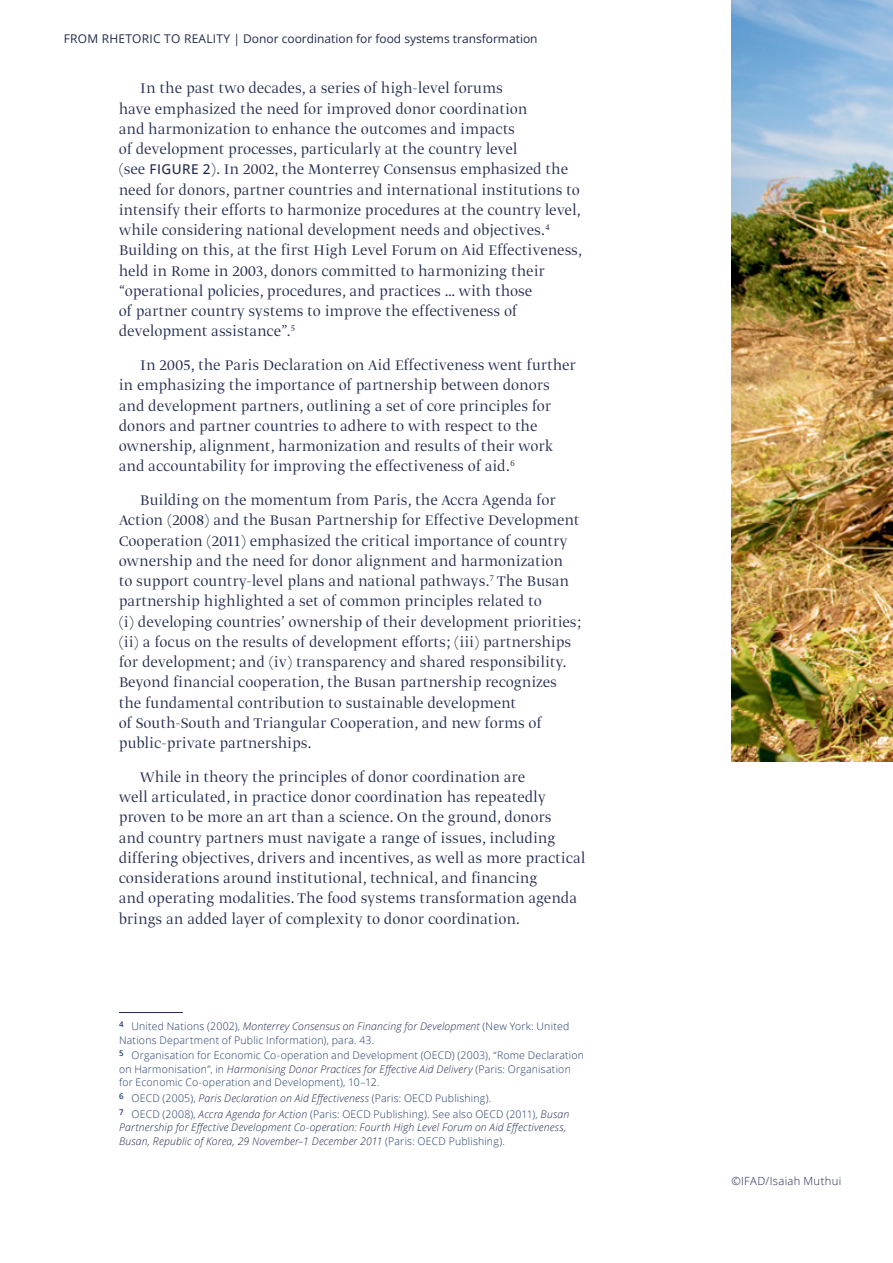
<style>
.page{position:relative;width:893px;height:1263px;background:#fff}
.page>*{position:absolute;margin:0;border:0;box-sizing:border-box;transform-origin:0 0}
.t1{font:300 16.5px/20.2px "Greta Display Std";letter-spacing:.03em;color:#20284d}
.t2{font:12px "Open Sans";color:#20284d}
.t3{font:300 11.25px "Open Sans";letter-spacing:.025em;color:#20284d}
.t4{font:300 10.5px/13.5px "Open Sans";letter-spacing:.02em;color:#1f3767}
.t5{font:italic 300 10.5px/13.5px "Open Sans";letter-spacing:.015em;color:#20284d}
.s1{font-family:"Open Sans";font-weight:500;font-size:13.5px}
.s2{font-style:italic;color:#20284d}
.s3{font-style:normal;color:#1f3767}
</style>
<div class="page">
<hr style="left:119px;top:1012px;width:64px;height:1px;background:#20284d">
<img style="left:731px;top:0;width:162px;height:762px">
<p class="t2" style="left:64px;top:30px;width:475px">FROM RHETORIC TO REALITY | Donor coordination for food systems transformation</p>
<p class="t1" style="left:119px;top:79px;width:465px;text-indent:21px">In the past two decades, a series of high-level forums<br>have emphasized the need for improved donor coordination<br>and harmonization to enhance the outcomes and impacts<br>of development processes, particularly at the country level<br>(see <span class="s1">FIGURE 2</span>). In 2002, the Monterrey Consensus emphasized the need for donors, partner countries and international institutions to intensify their efforts to harmonize procedures at the country level, while considering national development needs and objectives.<sup>4<br></sup>Building on this, at the first High Level Forum on Aid Effectiveness, held in Rome in 2003, donors committed to harmonizing their “operational policies, procedures, and practices … with those<br>of partner country systems to improve the effectiveness of development assistance”.<sup>5</sup></p>
<p class="t1" style="left:119px;top:356px;width:458px;text-indent:21px">In 2005, the Paris Declaration on Aid Effectiveness went further in emphasizing the importance of partnership between donors and development partners, outlining a set of core principles for donors and partner countries to adhere to with respect to the ownership, alignment, harmonization and results of their work and accountability for improving the effectiveness of aid.<sup>6</sup></p>
<p class="t1" style="left:119px;top:491px;width:463px;text-indent:21px">Building on the momentum from Paris, the Accra Agenda for Action (2008) and the Busan Partnership for Effective Development Cooperation (2011) emphasized the critical importance of country ownership and the need for donor alignment and harmonization<br>to support country-level plans and national pathways.<sup>7</sup> The Busan partnership highlighted a set of common principles related to<br>(i) developing countries’ ownership of their development priorities; (ii) a focus on the results of development efforts; (iii) partnerships for development; and (iv) transparency and shared responsibility.<br>Beyond financial cooperation, the Busan partnership recognizes the fundamental contribution to sustainable development<br>of South‑South and Triangular Cooperation, and new forms of public‑private partnerships.</p>
<p class="t1" style="left:119px;top:767px;width:468px;text-indent:21px">While in theory the principles of donor coordination are<br>well articulated, in practice donor coordination has repeatedly proven to be more an art than a science. On the ground, donors<br>and country partners must navigate a range of issues, including differing objectives, drivers and incentives, as well as more practical considerations around institutional, technical, and financing<br>and operating modalities. The food systems transformation agenda brings an added layer of complexity to donor coordination.</p>
<p class="t4" style="left:119px;top:1019px;width:452px"><sup>4</sup> United Nations (2002), <span class="s2">Monterrey Consensus on Financing for Development</span> (New York: United<br>Nations Department of Public Information), para. 43.</p>
<p class="t4" style="left:119px;top:1048px;width:466px"><sup>5</sup> Organisation for Economic Co-operation and Development (OECD) (2003), “Rome Declaration on Harmonisation”, in <span class="s2">Harmonising Donor Practices for Effective Aid Delivery</span> (Paris: Organisation for Economic Co-operation and Development), 10–12.</p>
<p class="t4" style="left:119px;top:1090px;width:452px;line-height:15.6px"><sup>6</sup> OECD (2005), <span class="s2">Paris Declaration on Aid Effectiveness</span> (Paris: OECD Publishing).<br><sup>7</sup> OECD (2008), <span class="s2">Accra Agenda for Action</span> (Paris: OECD Publishing). See also OECD (2011), <span class="s2">Busan</span></p>
<p class="t5" style="left:119px;top:1120px;width:449px">Partnership for Effective Development Co-operation: Fourth High Level Forum on Aid Effectiveness,<br>Busan, Republic of Korea, 29 November–1 December 2011 <span class="s3">(Paris: OECD Publishing).</span></p>
<p class="t3" style="left:731px;top:1173px;width:111px">©IFAD/Isaiah Muthui</p>
</div>
